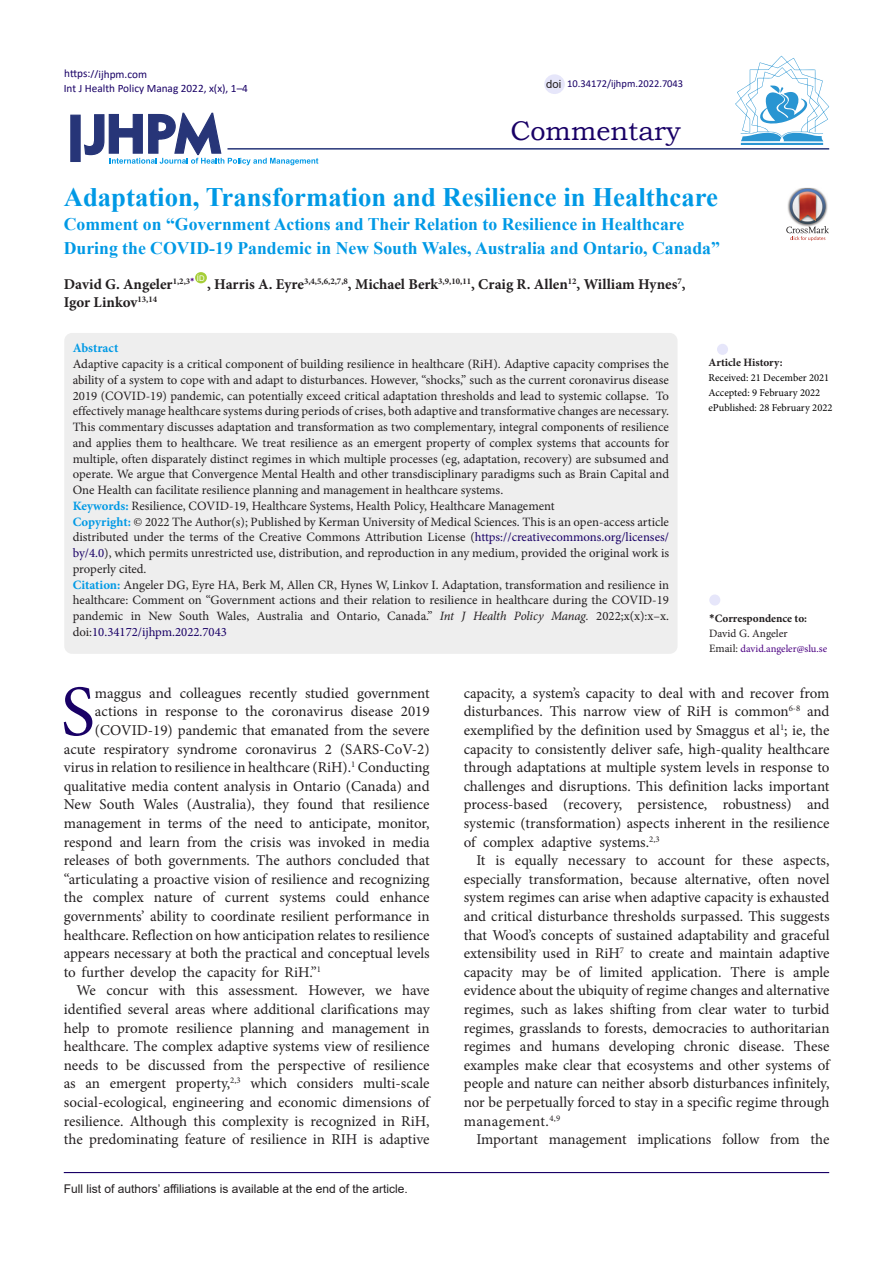
<style>
.page{position:relative;width:893px;height:1263px;background:#fff}
.page>*{position:absolute;margin:0;border:0;box-sizing:border-box;transform-origin:0 0}
.t1{font:72.3px "Minion Pro";color:#190066}
.t2{font:27px "Bookman Old Style";color:#190066}
.Default{font:700 26.7px "Times New Roman";color:#0099e5}
.Default-2{font:700 17.7px/24px "Times New Roman";color:#0099e5}
.t3{font:15px/18.6px "Minion Pro";color:#231f20;text-align:justify}
.Default-3{font:700 15px "Minion Pro";color:#231f20}
.t4{font:12.75px/15.8px "Minion Pro";color:#231f20;text-align:justify}
.Default-4{font:700 12.75px "Minion Pro";color:#0099e5}
.t5{font:12px "Arial";color:#231f20}
.t6{font:11.25px "Calibri";color:#190066}
.t7{font:700 11.25px "Minion Pro";color:#231f20}
.t8{font:11.25px "Minion Pro";color:#231f20}
.t9{font:11.25px "Arial";color:#231f20}
.t10{font:10.5px "Minion Pro";color:#000}
.t11{font:10.5px "Minion Pro";letter-spacing:-.005em;color:#4b0082}
.t12{font:10.5px "Calibri";color:#190066}
.t13{font:7.8px "Arial";color:#fff}
.s1{font-weight:700;color:#0099e5}
.s2{color:#190066}
.s3{font-style:italic}
.s4{font-family:"Calibri"}
.s5{font-size:11.25px;color:#231f20}
</style>
<div class="page">
<svg style="left:84px;top:112px;width:234px;height:53px"></svg>
<div style="left:70px;top:115px;width:11px;height:47px;background:#273578;border:1px solid #273578"></div>
<div style="left:195px;top:272px;width:12px;height:11px;background:#a6ce39;border-radius:50%"></div>
<hr style="left:227px;top:148px;width:602px;height:2px;background:#273578">
<div style="left:64px;top:333px;width:613px;height:321px;background:#eee;border-radius:8px"></div>
<div style="left:709px;top:594px;width:11px;height:11px;background:#e6e6fa;border-radius:50%"></div>
<div style="left:717px;top:344px;width:11px;height:11px;background:#e6e6fa;border-radius:50%"></div>
<hr style="left:64px;top:1172px;width:765px;height:1px;background:#190066">
<hr style="left:741px;top:143px;width:82px;height:2px;background:#2995d2">
<svg style="left:735px;top:56px;width:94px;height:85px"></svg>
<div style="left:544px;top:74px;width:21px;height:20px;background:#e6e6fa;border-radius:50%"></div>
<img style="left:798px;top:188px;width:18px;height:1px">
<svg style="left:786px;top:189px;width:43px;height:52px"></svg>
<p class="t6" style="left:64px;top:66px;width:84px">https://ijhpm.com</p>
<p class="t6" style="left:64px;top:81px;width:186px">Int J Health Policy Manag 2022, x(x), 1–4</p>
<p class="t9" style="left:546px;top:76px;width:17px">doi</p>
<p class="t12" style="left:567px;top:77px;width:118px">10.34172/ijhpm.2022.7043</p>
<p class="t2" style="left:510px;top:113px;width:172px">Commentary</p>
<p class="Default" style="left:64px;top:178px;width:656px">Adaptation, Transformation and Resilience in Healthcare</p>
<p class="Default-2" style="left:64px;top:211px;width:658px">Comment on “Government Actions and Their Relation to Resilience in Healthcare<br>During the COVID-19 Pandemic in New South Wales, Australia and Ontario, Canada”</p>
<p class="Default-3" style="left:64px;top:273px;width:132px">David G. Angeler<sup>1,2,3</sup><sup>*</sup></p>
<p class="t13" style="left:197px;top:273px;width:9px">ID</p>
<p class="Default-3" style="left:207px;top:273px;width:480px">, Harris A. Eyre<sup>3,4,5,6,2,7,8</sup>, Michael Berk<sup>3,9,10,11</sup>, Craig R. Allen<sup>12</sup>, William Hynes<sup>7</sup>,</p>
<p class="Default-3" style="left:64px;top:291px;width:95px">Igor Linkov<sup>13,14</sup></p>
<p class="Default-4" style="left:73px;top:339px;width:47px">Abstract</p>
<p class="t4" style="left:73px;top:356px;width:598px">Adaptive capacity is a critical component of building resilience in healthcare (RiH). Adaptive capacity comprises the ability of a system to cope with and adapt to disturbances. However, “shocks,” such as the current coronavirus disease 2019 (COVID-19) pandemic, can potentially exceed critical adaptation thresholds and lead to systemic collapse. To effectively manage healthcare systems during periods of crises, both adaptive and transformative changes are necessary.<br>This commentary discusses adaptation and transformation as two complementary, integral components of resilience and applies them to healthcare. We treat resilience as an emergent property of complex systems that accounts for multiple, often disparately distinct regimes in which multiple processes (eg, adaptation, recovery) are subsumed and operate. We argue that Convergence Mental Health and other transdisciplinary paradigms such as Brain Capital and One Health can facilitate resilience planning and management in healthcare systems.</p>
<p class="t4" style="left:73px;top:498px;width:484px"><span class="s1">Keywords:</span> Resilience, COVID-19, Healthcare Systems, Health Policy, Healthcare Management</p>
<p class="t4" style="left:73px;top:514px;width:598px"><span class="s1">Copyright:</span> © 2022 The Author(s); Published by Kerman University of Medical Sciences. This is an open-access article distributed under the terms of the Creative Commons Attribution License (<span class="s2">https://creativecommons.org/licenses/ by/4.0</span>), which permits unrestricted use, distribution, and reproduction in any medium, provided the original work is properly cited.</p>
<p class="t4" style="left:73px;top:577px;width:598px"><span class="s1">Citation:</span> Angeler DG, Eyre HA, Berk M, Allen CR, Hynes W, Linkov I. Adaptation, transformation and resilience in healthcare: Comment on “Government actions and their relation to resilience in healthcare during the COVID-19 pandemic in New South Wales, Australia and Ontario, Canada.” <span class="s3">Int J Health Policy Manag.</span> 2022;x(x):x–x. doi:<span class="s2">10.34172/ijhpm.2022.7043</span></p>
<p class="t7" style="left:708px;top:354px;width:76px">Article History:</p>
<p class="t10" style="left:708px;top:370px;width:122px">Received: 21 December 2021</p>
<p class="t10" style="left:708px;top:385px;width:113px">Accepted: 9 February 2022</p>
<p class="t10" style="left:708px;top:400px;width:125px">ePublished: 28 February 2022</p>
<p class="t7" style="left:709px;top:610px;width:99px"><span class="s4">*</span>Correspondence to:</p>
<p class="t8" style="left:709px;top:626px;width:80px">David G. Angeler</p>
<p class="t11" style="left:709px;top:642px;width:120px"><span class="s5">Email:</span> david.angeler@slu.se</p>
<p class="t1" style="left:61px;top:663px;width:36px">S</p>
<p class="t3" style="left:95px;top:684px;width:336px">maggus and colleagues recently studied government</p>
<p class="t3" style="left:95px;top:702px;width:336px">actions in response to the coronavirus disease 2019</p>
<p class="t3" style="left:95px;top:721px;width:336px">(COVID-19) pandemic that emanated from the severe</p>
<p class="t3" style="left:64px;top:739px;width:367px">acute respiratory syndrome coronavirus 2 (SARS‑CoV‑2)</p>
<p class="t3" style="left:64px;top:758px;width:367px">virus in relation to resilience in healthcare (RiH).<sup>1</sup> Conducting</p>
<p class="t3" style="left:64px;top:777px;width:367px">qualitative media content analysis in Ontario (Canada) and</p>
<p class="t3" style="left:64px;top:795px;width:367px">New South Wales (Australia), they found that resilience</p>
<p class="t3" style="left:64px;top:814px;width:367px">management in terms of the need to anticipate, monitor,</p>
<p class="t3" style="left:64px;top:832px;width:367px">respond and learn from the crisis was invoked in media</p>
<p class="t3" style="left:64px;top:851px;width:367px">releases of both governments. The authors concluded that</p>
<p class="t3" style="left:64px;top:870px;width:367px">“articulating a proactive vision of resilience and recognizing</p>
<p class="t3" style="left:64px;top:888px;width:367px">the complex nature of current systems could enhance</p>
<p class="t3" style="left:64px;top:907px;width:367px">governments’ ability to coordinate resilient performance in</p>
<p class="t3" style="left:64px;top:925px;width:367px">healthcare. Reflection on how anticipation relates to resilience</p>
<p class="t3" style="left:64px;top:944px;width:367px">appears necessary at both the practical and conceptual levels</p>
<p class="t3" style="left:64px;top:963px;width:259px">to further develop the capacity for RiH.”<sup>1</sup></p>
<p class="t3" style="left:64px;top:981px;width:367px;text-indent:13px">We concur with this assessment. However, we have identified several areas where additional clarifications may help to promote resilience planning and management in healthcare. The complex adaptive systems view of resilience needs to be discussed from the perspective of resilience as an emergent property,<sup>2,3</sup> which considers multi-scale social-ecological, engineering and economic dimensions of resilience. Although this complexity is recognized in RiH, the predominating feature of resilience in RIH is adaptive</p>
<p class="t5" style="left:64px;top:1180px;width:346px">Full list of authors’ affiliations is available at the end of the article.</p>
<p class="t3" style="left:464px;top:684px;width:367px">capacity, a system’s capacity to deal with and recover from disturbances. This narrow view of RiH is common<sup>6-8</sup> and exemplified by the definition used by Smaggus et al<sup>1</sup>; ie, the capacity to consistently deliver safe, high-quality healthcare through adaptations at multiple system levels in response to challenges and disruptions. This definition lacks important process-based (recovery, persistence, robustness) and systemic (transformation) aspects inherent in the resilience of complex adaptive systems.<sup>2,3</sup></p>
<p class="t3" style="left:464px;top:851px;width:367px;text-indent:13px">It is equally necessary to account for these aspects, especially transformation, because alternative, often novel system regimes can arise when adaptive capacity is exhausted and critical disturbance thresholds surpassed. This suggests that Wood’s concepts of sustained adaptability and graceful extensibility used in RiH<sup>7</sup> to create and maintain adaptive capacity may be of limited application. There is ample evidence about the ubiquity of regime changes and alternative regimes, such as lakes shifting from clear water to turbid regimes, grasslands to forests, democracies to authoritarian regimes and humans developing chronic disease. These examples make clear that ecosystems and other systems of people and nature can neither absorb disturbances infinitely, nor be perpetually forced to stay in a specific regime through management.<sup>4,9</sup></p>
<p class="t3" style="left:476px;top:1130px;width:355px">Important management implications follow from the</p>
</div>
